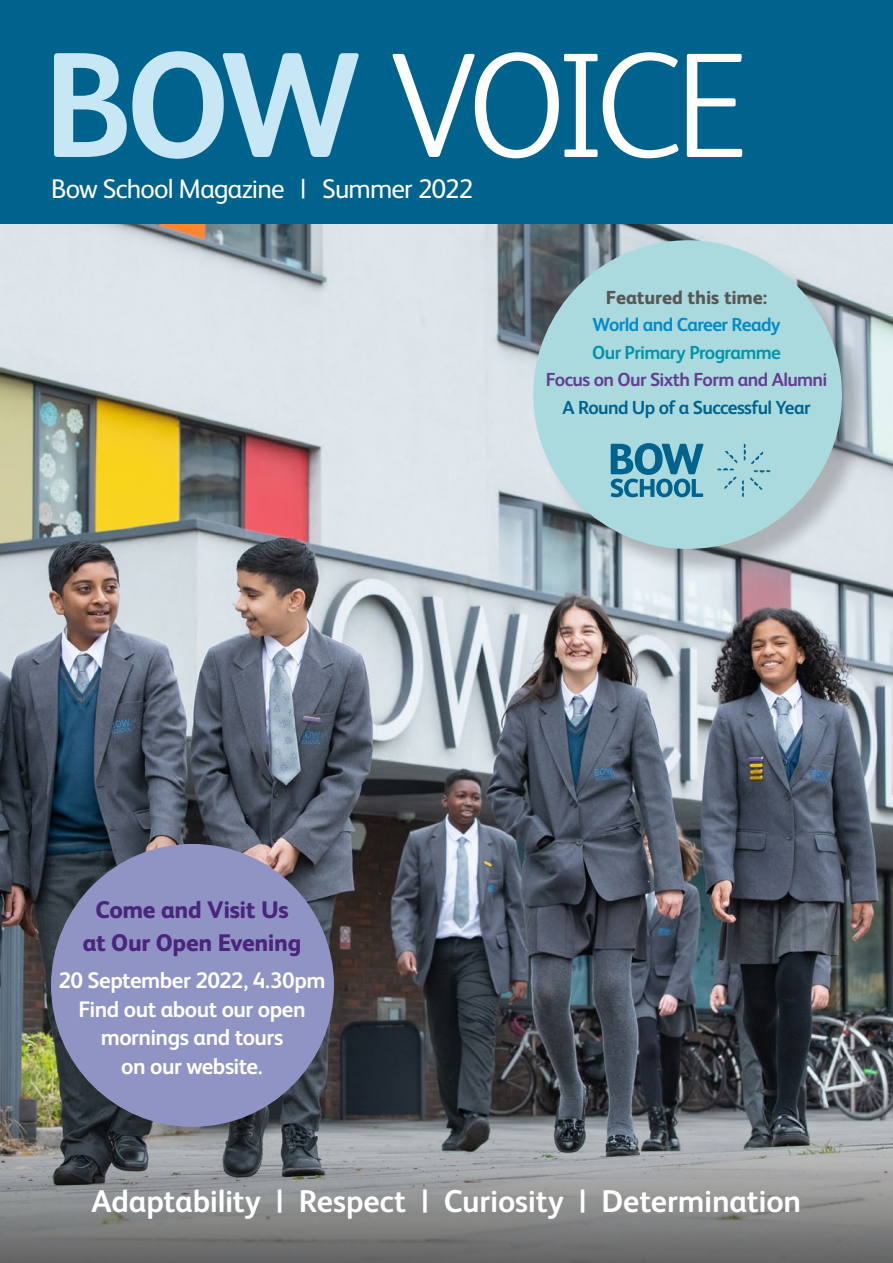
<style>
.page{position:relative;width:893px;height:1263px;background:#fff}
.page>*{position:absolute;margin:0;border:0;box-sizing:border-box;transform-origin:0 0}
.t1{font:300 150px "FS Albert";letter-spacing:-.07em;color:#fff}
.t2{font:700 31.5px "FS Albert";letter-spacing:-.01em;color:#fff}
.t3{font:27px "FS Albert";letter-spacing:-.03em;color:#fff}
.t4{font:800 24px/33px "FS Albert";letter-spacing:-.015em;color:#4a257d;text-align:center}
.t5{font:700 22.5px/28.5px "FS Albert";letter-spacing:-.025em;color:#fff;text-align:center}
.t6{font:700 18.9px "FS Albert";letter-spacing:-.035em;color:#653d91}
.t7{font:700 18.9px "FS Albert";letter-spacing:-.035em;color:#00638e}
.t8{font:700 18.9px "FS Albert";letter-spacing:-.03em;color:#008bcb}
.t9{font:700 18.9px "FS Albert";letter-spacing:-.035em;color:#0094aa}
.t10{font:800 18.9px "FS Albert";letter-spacing:-.005em;color:#575756}
.s1{font-weight:700;color:#c8e7f4}
</style>
<div class="page">
<img style="left:0;top:223px;width:893px;height:859px">
<svg style="left:0;top:1082px;width:893px;height:181px;background:#7a7c7e"></svg>
<div style="left:0;top:0;width:893px;height:223px;background:#00638e"></div>
<div style="left:54px;top:847px;width:306px;height:306px;background:#1d1d1b;opacity:.25"></div>
<div style="left:51px;top:844px;width:283px;height:283px;background:#9094c4;border-radius:50%"></div>
<div style="left:537px;top:244px;width:333px;height:333px;background:#1d1d1b;opacity:.25"></div>
<div style="left:533px;top:240px;width:309px;height:309px;background:#aadade;border-radius:50%"></div>
<svg style="left:717px;top:451px;width:20px;height:19px"></svg>
<svg style="left:744px;top:444px;width:19px;height:20px"></svg>
<svg style="left:750px;top:470px;width:20px;height:20px"></svg>
<svg style="left:724px;top:477px;width:20px;height:20px"></svg>
<svg style="left:611px;top:443px;width:92px;height:54px"></svg>
<h1 class="t1" style="left:43px;top:19px;width:707px"><span class="s1">BOW</span> VOICE</h1>
<p class="t3" style="left:51px;top:173px;width:424px">Bow School Magazine | Summer 2022</p>
<p class="t4" style="left:83px;top:893px;width:220px">Come and Visit Us at Our Open Evening</p>
<p class="t5" style="left:58px;top:966px;width:269px">20 September 2022, 4.30pm<br>Find out about our open mornings and tours<br>on our website.</p>
<p class="t10" style="left:606px;top:286px;width:163px">Featured this time:</p>
<p class="t8" style="left:593px;top:314px;width:189px">World and Career Ready</p>
<p class="t9" style="left:592px;top:341px;width:190px">Our Primary Programme</p>
<p class="t6" style="left:546px;top:369px;width:283px">Focus on Our Sixth Form and Alumni</p>
<p class="t7" style="left:562px;top:397px;width:250px">A Round Up of a Successful Year</p>
<h2 class="t2" style="left:91px;top:1183px;width:711px">Adaptability | Respect | Curiosity | Determination</h2>
</div>
